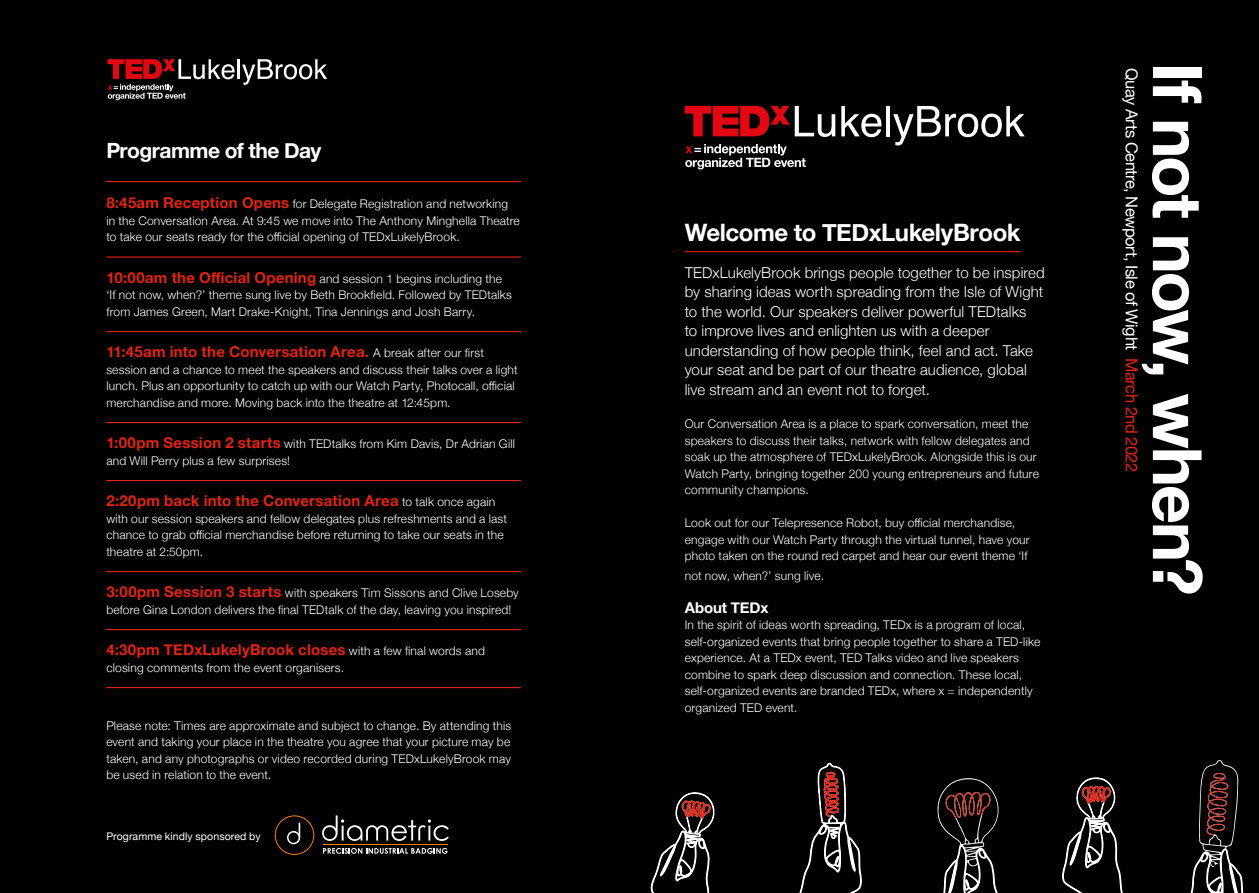
<style>
.page{position:relative;width:1259px;height:893px;background:#000}
.page>*{position:absolute;margin:0;border:0;box-sizing:border-box;transform-origin:0 0}
.t1{font:700 68.25px "Helvetica Neue";letter-spacing:-.035em;color:#fff}
.t2{font:700 24px "Helvetica Neue";letter-spacing:-.02em;color:#fff}
.t3{font:700 21px "Helvetica Neue";letter-spacing:-.025em;color:#fff}
.t4{font:16.5px "Helvetica Neue";letter-spacing:-.025em;color:#fff}
.t5{font:300 15px/19.5px "Helvetica Neue";letter-spacing:.005em;color:#fff}
.t6{font:700 15px "Helvetica Neue";letter-spacing:.015em;color:#e42313}
.t7{font:700 15px "Helvetica Neue";letter-spacing:-.01em;color:#fff}
.t8{font:300 12px/16.5px "Helvetica Neue";letter-spacing:.015em;color:#fff}
.t9{font:10.5px "Helvetica Neue";letter-spacing:.01em;color:#fff}
.s1{font-weight:700;font-size:15px;color:#e42313}
.s2{font-weight:300;font-size:12px;color:#fff}
.s3{color:#e42313}
</style>
<div class="page">
<svg style="left:685px;top:144px;width:120px;height:25px"></svg>
<svg style="left:685px;top:106px;width:150px;height:31px"></svg>
<svg style="left:841px;top:106px;width:40px;height:31px"></svg>
<hr style="left:886px;top:106px;width:4px;height:30px;background:#fff">
<svg style="left:893px;top:106px;width:131px;height:39px"></svg>
<svg style="left:799px;top:763px;width:62px;height:130px"></svg>
<svg style="left:937px;top:778px;width:62px;height:115px"></svg>
<svg style="left:1062px;top:777px;width:61px;height:116px"></svg>
<svg style="left:651px;top:792px;width:63px;height:101px"></svg>
<svg style="left:1190px;top:760px;width:54px;height:133px"></svg>
<hr style="left:685px;top:251px;width:335px;height:1px;background:#e42313">
<svg style="left:107px;top:59px;width:127px;height:41px"></svg>
<hr style="left:238px;top:59px;width:2px;height:20px;background:#fff">
<svg style="left:242px;top:59px;width:85px;height:26px"></svg>
<hr style="left:106px;top:181px;width:415px;height:1px;background:#e42313">
<hr style="left:106px;top:256px;width:415px;height:2px;background:#e42313">
<hr style="left:106px;top:331px;width:415px;height:1px;background:#e42313">
<hr style="left:106px;top:422px;width:415px;height:1px;background:#e42313">
<hr style="left:106px;top:480px;width:415px;height:1px;background:#e42313">
<hr style="left:106px;top:571px;width:415px;height:1px;background:#e42313">
<hr style="left:106px;top:629px;width:415px;height:1px;background:#e42313">
<hr style="left:106px;top:687px;width:415px;height:1px;background:#e42313">
<svg style="left:323px;top:848px;width:125px;height:6px"></svg>
<hr style="left:323px;top:844px;width:124px;height:1px;background:#ff8300">
<svg style="left:322px;top:815px;width:127px;height:26px"></svg>
<svg style="left:275px;top:815px;width:39px;height:40px"></svg>
<h3 class="t3" style="left:106px;top:134px;width:216px">Programme of the Day</h3>
<p class="t8" style="left:106px;top:195px;width:415px"><span class="s1">8:45am Reception Opens</span> for Delegate Registration and networking in the Conversation Area. At 9:45 we move into The Anthony Minghella Theatre to take our seats ready for the official opening of TEDxLukelyBrook.</p>
<p class="t8" style="left:106px;top:269px;width:407px"><span class="s1">10:00am the Official Opening</span> and session 1 begins including the ‘If not now, when?’ theme sung live by Beth Brookfield. Followed by TEDtalks from James Green, Mart Drake-Knight, Tina Jennings and Josh Barry.</p>
<p class="t6" style="left:106px;top:340px;width:379px">11:45am into the Conversation Area. <span class="s2">A break after our first</span></p>
<p class="t8" style="left:106px;top:360px;width:413px">session and a chance to meet the speakers and discuss their talks over a light lunch. Plus an opportunity to catch up with our Watch Party, Photocall, official merchandise and more. Moving back into the theatre at 12:45pm.</p>
<p class="t8" style="left:106px;top:435px;width:410px"><span class="s1">1:00pm Session 2 starts</span> with TEDtalks from Kim Davis, Dr Adrian Gill and Will Perry plus a few surprises!</p>
<p class="t6" style="left:106px;top:489px;width:390px">2:20pm back into the Conversation Area <span class="s2">to talk once again</span></p>
<p class="t8" style="left:106px;top:509px;width:402px">with our session speakers and fellow delegates plus refreshments and a last chance to grab official merchandise before returning to take our seats in the theatre at 2:50pm.</p>
<p class="t8" style="left:106px;top:584px;width:414px"><span class="s1">3:00pm Session 3 starts</span> with speakers Tim Sissons and Clive Loseby before Gina London delivers the final TEDtalk of the day, leaving you inspired!</p>
<p class="t6" style="left:106px;top:638px;width:380px">4:30pm TEDxLukelyBrook closes <span class="s2">with a few final words and</span></p>
<p class="t8" style="left:106px;top:658px;width:239px">closing comments from the event organisers.</p>
<p class="t8" style="left:106px;top:716px;width:406px;text-align:justify">Please note: Times are approximate and subject to change. By attending this event and taking your place in the theatre you agree that your picture may be taken, and any photographs or video recorded during TEDxLukelyBrook may be used in relation to the event.</p>
<p class="t9" style="left:106px;top:828px;width:156px">Programme kindly sponsored by</p>
<h2 class="t2" style="left:685px;top:214px;width:337px">Welcome to TEDxLukelyBrook</h2>
<p class="t5" style="left:685px;top:261px;width:361px">TEDxLukelyBrook brings people together to be inspired by sharing ideas worth spreading from the Isle of Wight to the world. Our speakers deliver powerful TEDtalks<br>to improve lives and enlighten us with a deeper understanding of how people think, feel and act. Take your seat and be part of our theatre audience, global live stream and an event not to forget.</p>
<p class="t8" style="left:685px;top:415px;width:356px">Our Conversation Area is a place to spark conversation, meet the speakers to discuss their talks, network with fellow delegates and soak up the atmosphere of TEDxLukelyBrook. Alongside this is our Watch Party, bringing together 200 young entrepreneurs and future community champions.</p>
<p class="t8" style="left:685px;top:514px;width:346px">Look out for our Telepresence Robot, buy official merchandise, engage with our Watch Party through the virtual tunnel, have your photo taken on the round red carpet and hear our event theme ‘If</p>
<p class="t8" style="left:685px;top:566px;width:141px">not now, when?’ sung live.</p>
<p class="t7" style="left:685px;top:596px;width:85px">About TEDx</p>
<p class="t8" style="left:685px;top:616px;width:357px">In the spirit of ideas worth spreading, TEDx is a program of local, self-organized events that bring people together to share a TED-like experience. At a TEDx event, TED Talks video and live speakers combine to spark deep discussion and connection. These local, self-organized events are branded TEDx, where x = independently organized TED event.</p>
<h1 class="t1" style="left:1230px;top:63px;width:535px;rotate:90deg">If not now, when?</h1>
<h3 class="t4" style="left:1143px;top:68px;width:406px;rotate:90deg">Quay Arts Centre, Newport, Isle of Wight <span class="s3">March 2nd 2022</span></h3>
</div>
